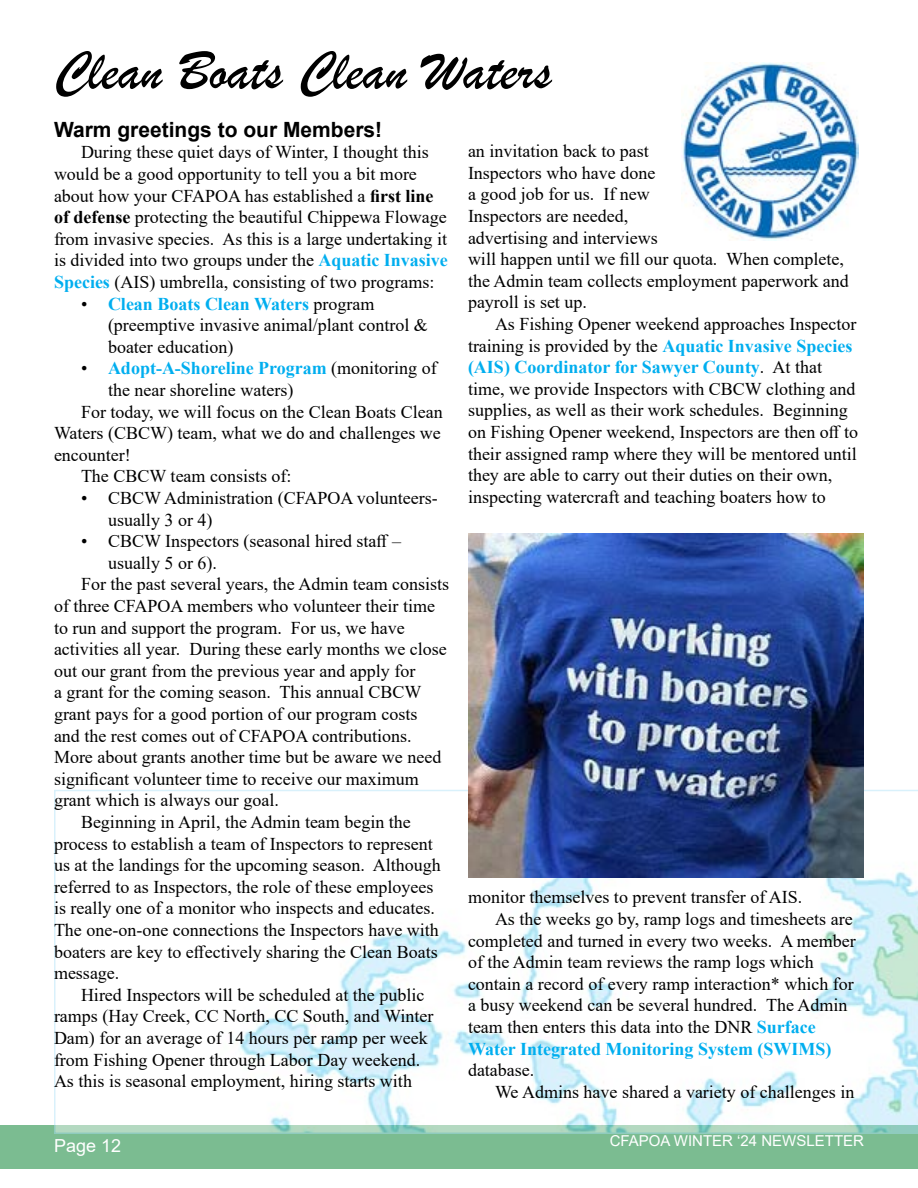
<style>
.page{position:relative;width:918px;height:1188px;background:#fff}
.page>*{position:absolute;margin:0;border:0;box-sizing:border-box;transform-origin:0 0}
.t1{font:57px "Brush Script";color:#000}
.t2{font:700 21px "Arial";color:#000}
.t3{font:18px/21.6px "Times New Roman";color:#000}
.t4{font:700 18px "Times New Roman";color:#00aeef}
.t5{font:18px "Arial";color:#fff}
.t6{font:15px "Arial";color:#fff}
.s1{font-weight:700}
.s2{font-weight:700;color:#00aeef}
.s3{font-weight:400;color:#000}
</style>
<div class="page">
<div style="left:0;top:1125px;width:918px;height:43px;background:#7bbc91"></div>
<svg style="left:54px;top:790px;width:864px;height:344px"></svg>
<img style="left:681px;top:63px;width:178px;height:177px">
<img style="left:468px;top:533px;width:396px;height:345px">
<h1 class="t1" style="left:54px;top:36px;width:499px">Clean Boats Clean Waters</h1>
<p class="t2" style="left:54px;top:115px;width:330px">Warm greetings to our Members!</p>
<p class="t3" style="left:54px;top:141px;width:395px;text-indent:27px">During these quiet days of Winter, I thought this would be a good opportunity to tell you a bit more about how your CFAPOA has established a <span class="s1">first line of defense</span> protecting the beautiful Chippewa Flowage from invasive species. As this is a large undertaking it is divided into two groups under the <span class="s2">Aquatic Invasive Species</span> (AIS) umbrella, consisting of two programs:</p>
<p class="t3" style="left:108px;top:292px;width:321px;text-indent:-27px">• <span class="s2">Clean Boats Clean Waters</span> program (preemptive invasive animal/plant control &amp; boater education)</p>
<p class="t4" style="left:81px;top:355px;width:357px"><span class="s3">•</span> Adopt-A-Shoreline Program <span class="s3">(monitoring of</span></p>
<p class="t3" style="left:108px;top:379px;width:187px">the near shoreline waters)</p>
<p class="t3" style="left:81px;top:400px;width:363px">For today, we will focus on the Clean Boats Clean</p>
<p class="t3" style="left:54px;top:422px;width:388px">Waters (CBCW) team, what we do and challenges we</p>
<p class="t3" style="left:54px;top:443px;width:78px">encounter!</p>
<p class="t3" style="left:81px;top:465px;width:212px">The CBCW team consists of:</p>
<p class="t3" style="left:108px;top:487px;width:331px;text-indent:-27px">• CBCW Administration (CFAPOA volunteers&shy;usually 3 or 4)</p>
<p class="t3" style="left:81px;top:530px;width:322px">• CBCW Inspectors (seasonal hired staff –</p>
<p class="t3" style="left:108px;top:551px;width:110px">usually 5 or 6).</p>
<p class="t3" style="left:81px;top:573px;width:370px">For the past several years, the Admin team consists</p>
<p class="t3" style="left:54px;top:595px;width:383px">of three CFAPOA members who volunteer their time</p>
<p class="t3" style="left:54px;top:616px;width:352px">to run and support the program. For us, we have</p>
<p class="t3" style="left:54px;top:638px;width:394px">activities all year. During these early months we close</p>
<p class="t3" style="left:54px;top:659px;width:363px">out our grant from the previous year and apply for</p>
<p class="t3" style="left:54px;top:681px;width:369px">a grant for the coming season. This annual CBCW</p>
<p class="t3" style="left:54px;top:703px;width:365px">grant pays for a good portion of our program costs</p>
<p class="t3" style="left:54px;top:724px;width:359px">and the rest comes out of CFAPOA contributions.</p>
<p class="t3" style="left:54px;top:746px;width:389px">More about grants another time but be aware we need</p>
<p class="t3" style="left:54px;top:767px;width:366px">significant volunteer time to receive our maximum</p>
<p class="t3" style="left:54px;top:789px;width:226px">grant which is always our goal.</p>
<p class="t3" style="left:81px;top:811px;width:331px">Beginning in April, the Admin team begin the</p>
<p class="t3" style="left:54px;top:832px;width:380px">process to establish a team of Inspectors to represent</p>
<p class="t3" style="left:54px;top:854px;width:388px">us at the landings for the upcoming season. Although</p>
<p class="t3" style="left:54px;top:875px;width:381px">referred to as Inspectors, the role of these employees</p>
<p class="t3" style="left:54px;top:897px;width:382px">is really one of a monitor who inspects and educates.</p>
<p class="t3" style="left:54px;top:919px;width:386px">The one-on-one connections the Inspectors have with</p>
<p class="t3" style="left:54px;top:940px;width:385px">boaters are key to effectively sharing the Clean Boats</p>
<p class="t3" style="left:54px;top:962px;width:67px">message.</p>
<p class="t3" style="left:81px;top:983px;width:345px">Hired Inspectors will be scheduled at the public</p>
<p class="t3" style="left:54px;top:1005px;width:381px">ramps (Hay Creek, CC North, CC South, and Winter</p>
<p class="t3" style="left:54px;top:1027px;width:375px">Dam) for an average of 14 hours per ramp per week</p>
<p class="t3" style="left:54px;top:1048px;width:368px">from Fishing Opener through Labor Day weekend.</p>
<p class="t3" style="left:54px;top:1070px;width:360px">As this is seasonal employment, hiring starts with</p>
<p class="t3" style="left:468px;top:140px;width:382px">an invitation back to past<br>Inspectors who have done<br>a good job for us. If new<br>Inspectors are needed,<br>advertising and interviews<br>will happen until we fill our quota. When complete, the Admin team collects employment paperwork and payroll is set up.</p>
<p class="t3" style="left:468px;top:313px;width:392px;text-indent:27px">As Fishing Opener weekend approaches Inspector training is provided by the <span class="s2">Aquatic Invasive Species (AIS) Coordinator for Sawyer County</span>. At that time, we provide Inspectors with CBCW clothing and supplies, as well as their work schedules. Beginning on Fishing Opener weekend, Inspectors are then off to their assigned ramp where they will be mentored until they are able to carry out their duties on their own, inspecting watercraft and teaching boaters how to</p>
<p class="t3" style="left:468px;top:886px;width:336px">monitor themselves to prevent transfer of AIS.</p>
<p class="t3" style="left:495px;top:908px;width:359px">As the weeks go by, ramp logs and timesheets are</p>
<p class="t3" style="left:468px;top:929px;width:389px">completed and turned in every two weeks. A member</p>
<p class="t3" style="left:468px;top:951px;width:347px">of the Admin team reviews the ramp logs which</p>
<p class="t3" style="left:468px;top:972px;width:387px">contain a record of every ramp interaction* which for</p>
<p class="t3" style="left:468px;top:994px;width:381px">a busy weekend can be several hundred. The Admin</p>
<p class="t3" style="left:468px;top:1016px;width:349px">team then enters this data into the DNR <span class="s2">Surface</span></p>
<p class="t4" style="left:468px;top:1036px;width:365px">Water Integrated Monitoring System (SWIMS)</p>
<p class="t3" style="left:495px;top:1059px;width:361px;text-indent:-27px">database.<br>We Admins have shared a variety of challenges in</p>
<p class="t5" style="left:54px;top:1133px;width:69px">Page 12</p>
<p class="t6" style="left:610px;top:1131px;width:256px">CFAPOA WINTER ‘24 NEWSLETTER</p>
</div>
